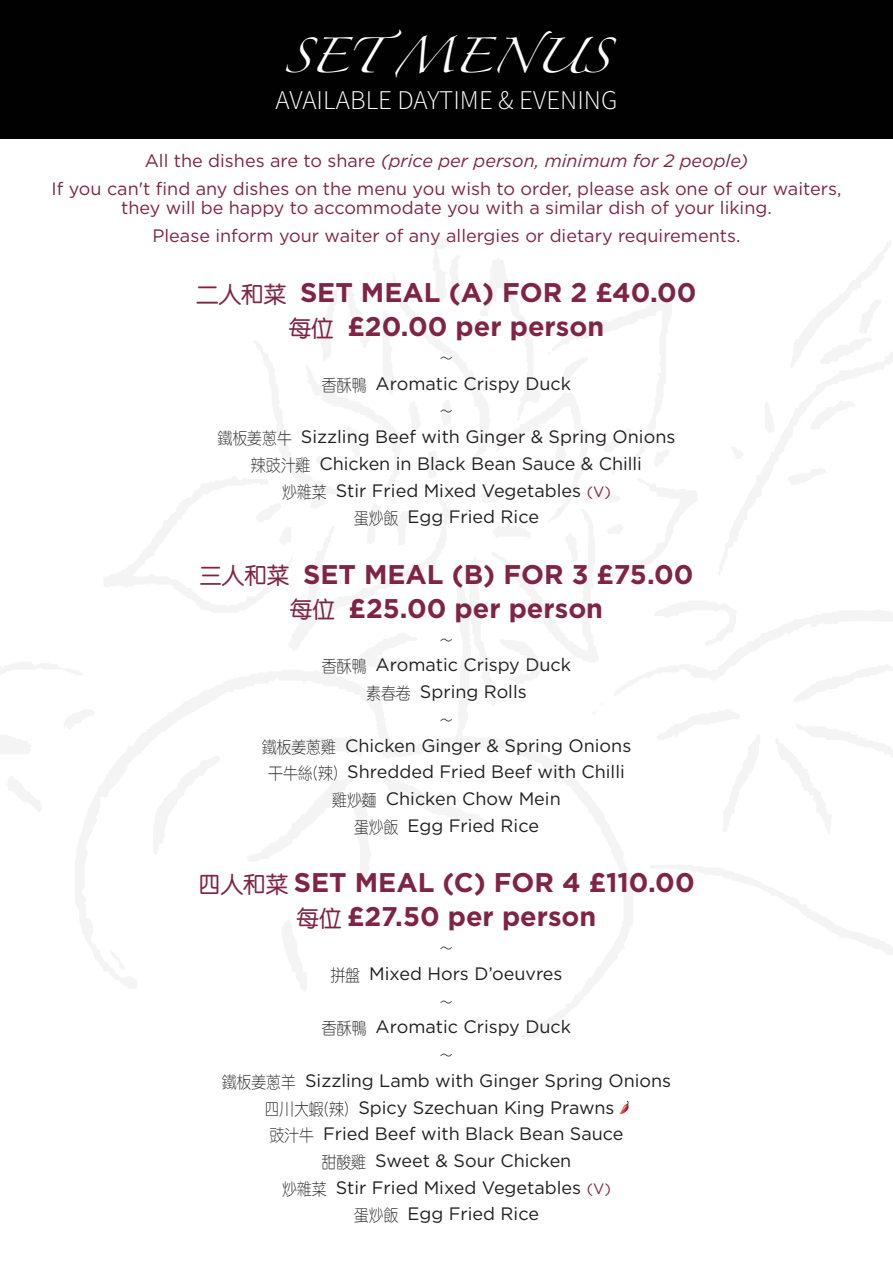
<style>
.page{position:relative;width:893px;height:1263px;background:#fff}
.page>*{position:absolute;margin:0;border:0;box-sizing:border-box;transform-origin:0 0}
.t1{font:31.5px "Zapfino";color:#fff}
.t2{font:700 27px/33.9px "Gotham";color:#7f2446;text-align:center}
.t3{font:27px "Source Sans Variable";color:#fff}
.t4{font:18px/26.7px "Gotham";color:#231f20;text-align:center}
.t5{font:18px/28px "Gotham";color:#7f2446;text-align:center}
.t6{font:16.5px "ST Yuanti TC Light";color:#231f20;scale:.9 1}
.s1{font-style:italic}
.s2{font-family:"ST Yuanti TC Regular";font-weight:400;font-size:22.5px}
.s3{font-family:"ST Yuanti TC Light";font-size:16.5px}
.s4{font-size:15px;color:#7f2446}
</style>
<div class="page">
<svg style="left:620px;top:1101px;width:9px;height:13px"></svg>
<div style="left:0;top:0;width:893px;height:138px;background:#010101"></div>
<h1 class="t1" style="left:284px;top:43px;width:326px">SETMENUS</h1>
<h2 class="t3" style="left:276px;top:84px;width:343px">AVAILABLE DAYTIME &amp; EVENING</h2>
<p class="t5" style="left:52px;top:146px;width:791px">All the dishes are to share <span class="s1">(price per person, minimum for 2 people)<br></span>If you can't find any dishes on the menu you wish to order, please ask one of our waiters,</p>
<p class="t5" style="left:121px;top:193px;width:652px">they will be happy to accommodate you with a similar dish of your liking.<br>Please inform your waiter of any allergies or dietary requirements.</p>
<h2 class="t2" style="left:196px;top:276px;width:502px"><span class="s2">二人和菜</span> SET MEAL (A) FOR 2 £40.00<span class="s2">每位</span> £20.00 per person</h2>
<p class="t6" style="left:440px;top:346px;width:15px">~</p>
<p class="t4" style="left:322px;top:369px;width:251px"><span class="s3">香酥鴨</span> Aromatic Crispy Duck</p>
<p class="t6" style="left:440px;top:399px;width:15px">~</p>
<p class="t4" style="left:218px;top:423px;width:459px"><span class="s3">鐵板姜蔥牛</span> Sizzling Beef with Ginger &amp; Spring Onions<span class="s3">辣豉汁雞</span> Chicken in Black Bean Sauce &amp; Chilli<br><span class="s3">炒雜菜</span> Stir Fried Mixed Vegetables <span class="s4">(V)<br></span><span class="s3">蛋炒飯</span> Egg Fried Rice</p>
<h2 class="t2" style="left:199px;top:557px;width:496px"><span class="s2">三人和菜</span> SET MEAL (B) FOR 3 £75.00<span class="s2">每位</span> £25.00 per person</h2>
<p class="t6" style="left:440px;top:627px;width:15px">~</p>
<p class="t4" style="left:322px;top:651px;width:251px"><span class="s3">香酥鴨</span> Aromatic Crispy Duck<span class="s3">素春卷</span> Spring Rolls</p>
<p class="t6" style="left:440px;top:708px;width:15px">~</p>
<p class="t4" style="left:262px;top:731px;width:371px"><span class="s3">鐵板姜蔥雞</span> Chicken Ginger &amp; Spring Onions<span class="s3">干牛絲(辣)</span> Shredded Fried Beef with Chilli<span class="s3">雞炒麵</span> Chicken Chow Mein<br><span class="s3">蛋炒飯</span> Egg Fried Rice</p>
<h2 class="t2" style="left:198px;top:866px;width:498px"><span class="s2">四人和菜</span> SET MEAL (C) FOR 4 £110.00<span class="s2">每位</span> £27.50 per person</h2>
<p class="t6" style="left:440px;top:936px;width:15px">~</p>
<p class="t4" style="left:330px;top:960px;width:234px"><span class="s3">拼盤</span> Mixed Hors D’oeuvres</p>
<p class="t6" style="left:440px;top:989px;width:15px">~</p>
<p class="t4" style="left:322px;top:1013px;width:251px"><span class="s3">香酥鴨</span> Aromatic Crispy Duck</p>
<p class="t6" style="left:440px;top:1043px;width:15px">~</p>
<p class="t4" style="left:222px;top:1067px;width:451px"><span class="s3">鐵板姜蔥羊</span> Sizzling Lamb with Ginger Spring Onions</p>
<p class="t4" style="left:264px;top:1093px;width:352px"><span class="s3">四川大蝦(辣)</span> Spicy Szechuan King Prawns</p>
<p class="t4" style="left:269px;top:1120px;width:356px"><span class="s3">豉汁牛</span> Fried Beef with Black Bean Sauce</p>
<p class="t4" style="left:322px;top:1147px;width:251px"><span class="s3">甜酸雞</span> Sweet &amp; Sour Chicken</p>
<p class="t4" style="left:282px;top:1173px;width:330px"><span class="s3">炒雜菜</span> Stir Fried Mixed Vegetables <span class="s4">(V)</span></p>
<p class="t4" style="left:354px;top:1200px;width:187px"><span class="s3">蛋炒飯</span> Egg Fried Rice</p>
</div>
